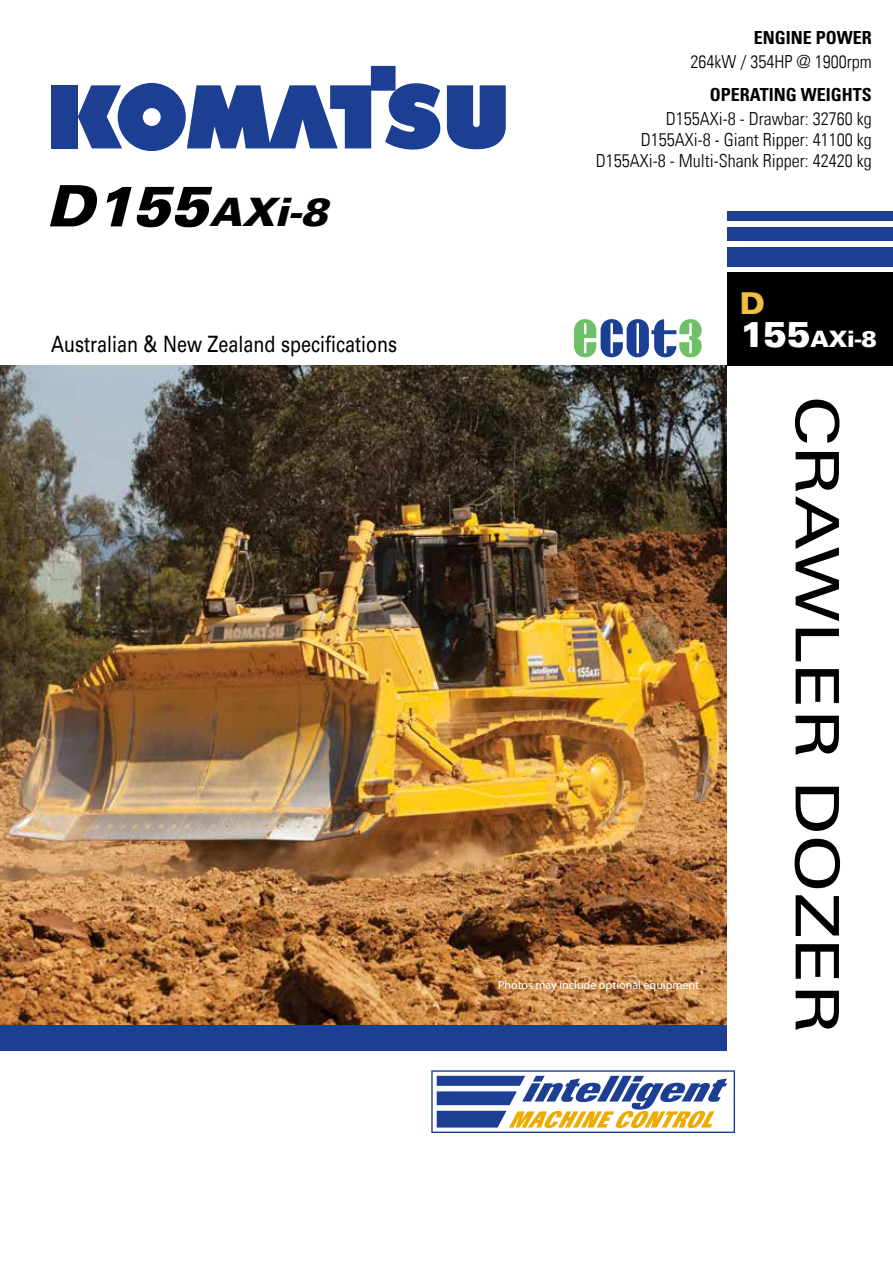
<style>
.page{position:relative;width:893px;height:1263px;background:#fff}
.page>*{position:absolute;margin:0;border:0;box-sizing:border-box;transform-origin:0 0}
.t1{font:60px "Univers";color:#000;scale:1.25 1}
.t2{font:italic 900 39px "Univers";color:#000}
.t3{font:900 30px "Univers";color:#f1be41}
.t4{font:22.5px "Univers";color:#000;scale:.8 1}
.t5{font:900 22.5px "Univers";color:#fff}
.t6{font:300 condensed 18px/21px "Univers";color:#000;text-align:right}
.t7{font:700 condensed 18px "Univers";color:#000}
.t8{font:12px "Myriad Pro";color:#fff}
.s1{font-size:57px}
.s2{font-size:36px}
</style>
<div class="page">
<div style="left:51px;top:85px;width:27px;height:63px;background:#1c3f94"></div>
<svg style="left:78px;top:66px;width:428px;height:85px"></svg>
<div style="left:0;top:999px;width:727px;height:51px;background:#1c3f94"></div>
<img style="left:0;top:366px;width:727px;height:659px">
<svg style="left:574px;top:319px;width:128px;height:38px"></svg>
<div style="left:727px;top:211px;width:166px;height:10px;background:#1c3f94"></div>
<div style="left:727px;top:227px;width:166px;height:13px;background:#1c3f94"></div>
<div style="left:727px;top:247px;width:166px;height:19px;background:#1c3f94"></div>
<div style="left:727px;top:272px;width:166px;height:94px;background:#000"></div>
<svg style="left:431px;top:1070px;width:304px;height:63px"></svg>
<h2 class="t2" style="left:46px;top:187px;width:294px"><span class="s1">D155</span>AXi-8</h2>
<p class="t4" style="left:51px;top:330px;width:434px">Australian &amp; New Zealand specifications</p>
<p class="t7" style="left:754px;top:27px;width:120px">ENGINE POWER</p>
<p class="t6" style="left:690px;top:51px;width:183px">264kW / 354HP @ 1900rpm</p>
<p class="t7" style="left:710px;top:83px;width:163px">OPERATING WEIGHTS</p>
<p class="t6" style="left:596px;top:108px;width:277px">D155AXi-8 - Drawbar: 32760 kg<br>D155AXi-8 - Giant Ripper: 41100 kg<br>D155AXi-8 - Multi-Shank Ripper: 42420 kg</p>
<h3 class="t3" style="left:740px;top:283px;width:27px">D</h3>
<p class="t8" style="left:498px;top:977px;width:205px">Photos may include optional equipment.</p>
<p class="t5" style="left:740px;top:324px;width:138px"><span class="s2">155</span>AXi-8</p>
<h1 class="t1" style="left:852px;top:395px;width:513px;rotate:90deg">CRAWLER DOZER</h1>
</div>
